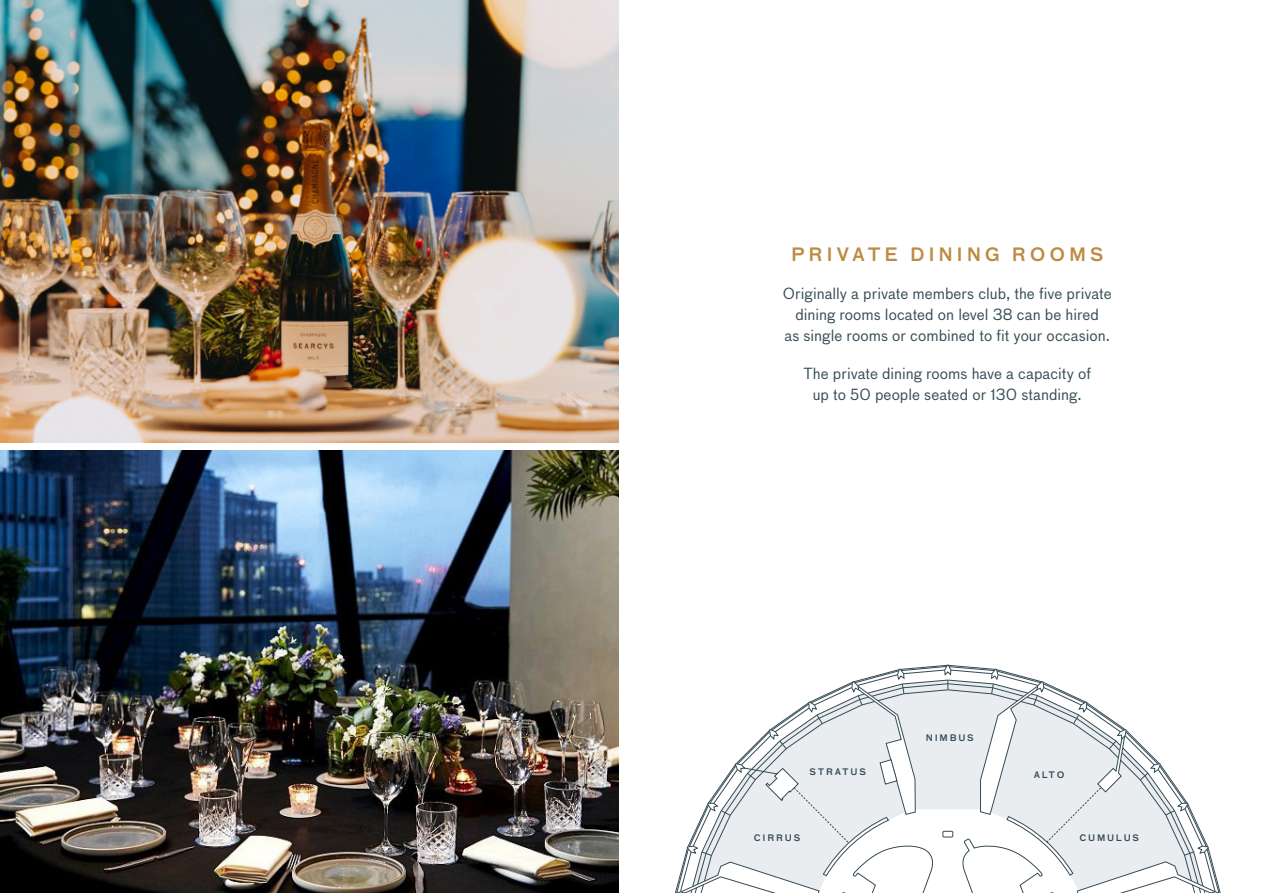
<style>
.page{position:relative;width:1263px;height:893px;background:#fff}
.page>*{position:absolute;margin:0;border:0;box-sizing:border-box;transform-origin:0 0}
.Subheading{font:500 18px "Bau OT";letter-spacing:.205em;color:#bd8b42}
.Body_Copy{font:15px/21px "Bau OT";letter-spacing:.005em;color:#354b54;text-align:center}
.t1{font:500 8.85px "Bau OT";letter-spacing:.2em;color:#354b54}
</style>
<div class="page">
<img style="left:0;top:0;width:619px;height:442px">
<img style="left:0;top:451px;width:619px;height:442px">
<svg style="left:675px;top:665px;width:546px;height:228px"></svg>
<p class="Subheading" style="left:791px;top:242px;width:314px">PRIVATE DINING ROOMS</p>
<p class="Body_Copy" style="left:783px;top:283px;width:330px">Originally a private members club, the five private dining rooms located on level 38 can be hired<br>as single rooms or combined to fit your occasion.</p>
<p class="Body_Copy" style="left:803px;top:363px;width:289px">The private dining rooms have a capacity of up to 50 people seated or 130 standing.</p>
<p class="t1" style="left:809px;top:766px;width:58px">STRATUS</p>
<p class="t1" style="left:754px;top:832px;width:48px">CIRRUS</p>
<p class="t1" style="left:926px;top:732px;width:49px">NIMBUS</p>
<p class="t1" style="left:1034px;top:769px;width:32px">ALTO</p>
<p class="t1" style="left:1079px;top:832px;width:61px">CUMULUS</p>
</div>
